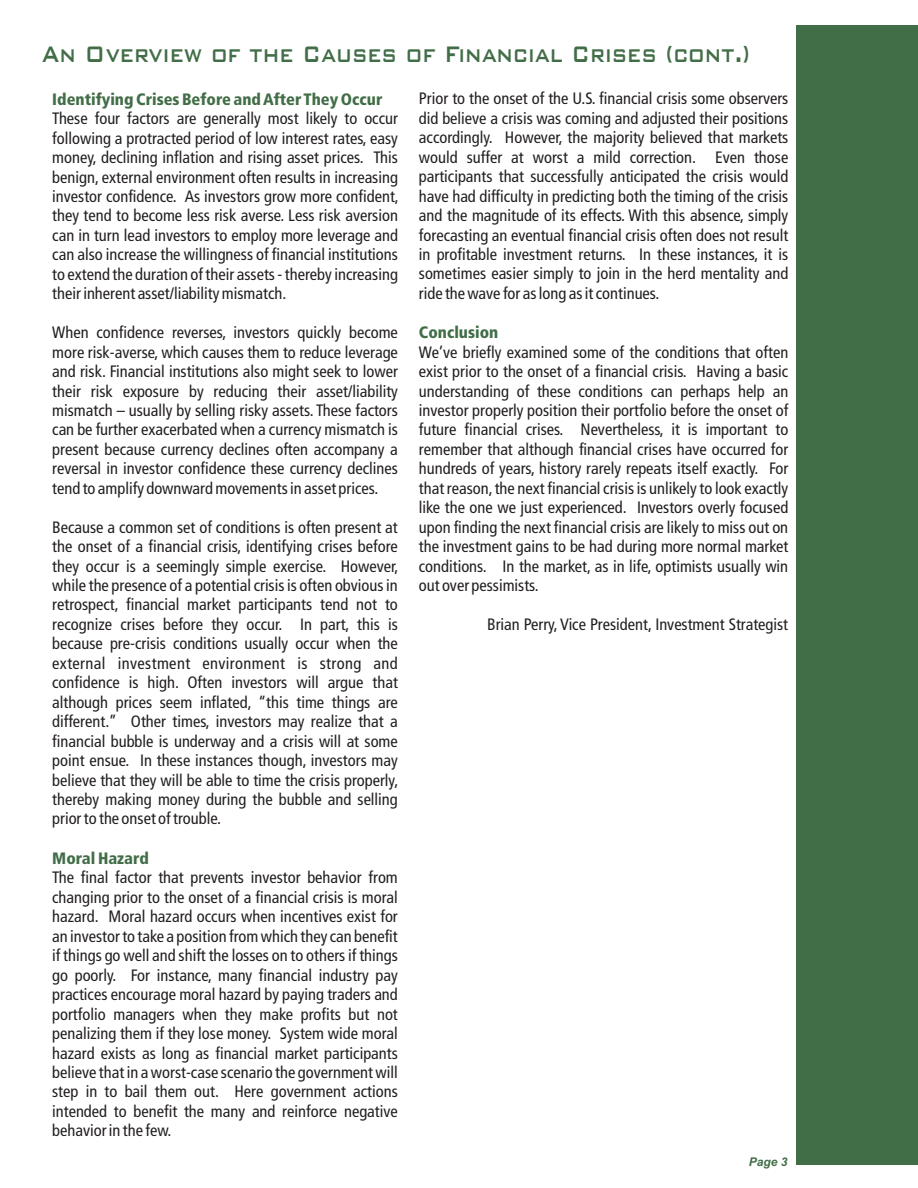
<style>
.page{position:relative;width:918px;height:1188px;background:#fff}
.page>*{position:absolute;margin:0;border:0;box-sizing:border-box;transform-origin:0 0}
.t1{font:500 30px "Bank Gothic BT";color:#416d47;scale:.77 1}
.t2{font:condensed 16.5px/19.5px "Frutiger";color:#231f20;text-align:justify}
.t3{font:900 condensed 16.5px "Frutiger";color:#416d47}
.t4{font:italic 700 12px "Arial";color:#416d47}
</style>
<div class="page">
<div style="left:796px;top:26px;width:122px;height:1139px;background:#416d47"></div>
<h1 class="t1" style="left:42px;top:39px;width:922px">An Overview of the Causes of Financial Crises (cont.)</h1>
<p class="t3" style="left:52px;top:92px;width:332px">Identifying Crises Before and After They Occur</p>
<p class="t2" style="left:419px;top:91px;width:371px">Prior to the onset of the U.S. financial crisis some observers</p>
<p class="t2" style="left:52px;top:110px;width:347px">These four factors are generally most likely to occur</p>
<p class="t2" style="left:419px;top:110px;width:371px">did believe a crisis was coming and adjusted their positions</p>
<p class="t2" style="left:52px;top:130px;width:347px">following a protracted period of low interest rates, easy</p>
<p class="t2" style="left:419px;top:129px;width:371px">accordingly. However, the majority believed that markets</p>
<p class="t2" style="left:52px;top:149px;width:347px">money, declining inflation and rising asset prices. This</p>
<p class="t2" style="left:419px;top:149px;width:371px">would suffer at worst a mild correction. Even those</p>
<p class="t2" style="left:52px;top:169px;width:347px">benign, external environment often results in increasing</p>
<p class="t2" style="left:52px;top:168px;width:738px;text-indent:367px">participants that successfully anticipated the crisis would investor confidence. As investors grow more confident, have had difficulty in predicting both the timing of the crisis they tend to become less risk averse. Less risk aversion</p>
<p class="t2" style="left:419px;top:207px;width:371px">and the magnitude of its effects. With this absence, simply</p>
<p class="t2" style="left:52px;top:227px;width:347px">can in turn lead investors to employ more leverage and</p>
<p class="t2" style="left:419px;top:227px;width:371px">forecasting an eventual financial crisis often does not result</p>
<p class="t2" style="left:52px;top:246px;width:347px">can also increase the willingness of financial institutions</p>
<p class="t2" style="left:419px;top:246px;width:371px">in profitable investment returns. In these instances, it is</p>
<p class="t2" style="left:52px;top:266px;width:347px">to extend the duration of their assets - thereby increasing</p>
<p class="t2" style="left:419px;top:266px;width:371px">sometimes easier simply to join in the herd mentality and</p>
<p class="t2" style="left:52px;top:285px;width:236px">their inherent asset/liability mismatch.</p>
<p class="t2" style="left:419px;top:285px;width:242px">ride the wave for as long as it continues.</p>
<p class="t2" style="left:52px;top:324px;width:347px">When confidence reverses, investors quickly become more risk-averse, which causes them to reduce leverage</p>
<p class="t3" style="left:419px;top:326px;width:81px">Conclusion</p>
<p class="t2" style="left:419px;top:344px;width:371px">We’ve briefly examined some of the conditions that often</p>
<p class="t2" style="left:52px;top:363px;width:347px">and risk. Financial institutions also might seek to lower</p>
<p class="t2" style="left:419px;top:363px;width:371px">exist prior to the onset of a financial crisis. Having a basic</p>
<p class="t2" style="left:52px;top:383px;width:347px">their risk exposure by reducing their asset/liability</p>
<p class="t2" style="left:419px;top:383px;width:371px">understanding of these conditions can perhaps help an</p>
<p class="t2" style="left:52px;top:402px;width:347px">mismatch – usually by selling risky assets. These factors</p>
<p class="t2" style="left:419px;top:402px;width:371px">investor properly position their portfolio before the onset of</p>
<p class="t2" style="left:52px;top:422px;width:347px">can be further exacerbated when a currency mismatch is</p>
<p class="t2" style="left:419px;top:422px;width:371px">future financial crises. Nevertheless, it is important to</p>
<p class="t2" style="left:52px;top:441px;width:347px">present because currency declines often accompany a</p>
<p class="t2" style="left:419px;top:441px;width:371px">remember that although financial crises have occurred for</p>
<p class="t2" style="left:52px;top:460px;width:347px">reversal in investor confidence these currency declines</p>
<p class="t2" style="left:419px;top:460px;width:371px">hundreds of years, history rarely repeats itself exactly. For</p>
<p class="t2" style="left:52px;top:480px;width:328px">tend to amplify downward movements in asset prices.</p>
<p class="t2" style="left:419px;top:480px;width:371px">that reason,the next financial crisis is unlikely to look exactly like the one we just experienced. Investors overly focused</p>
<p class="t2" style="left:52px;top:519px;width:347px">Because a common set of conditions is often present at</p>
<p class="t2" style="left:419px;top:519px;width:371px">upon finding the next financial crisis are likely to miss out on</p>
<p class="t2" style="left:52px;top:538px;width:347px">the onset of a financial crisis, identifying crises before</p>
<p class="t2" style="left:52px;top:538px;width:738px;text-indent:367px">the investment gains to be had during more normal market they occur is a seemingly simple exercise. However, conditions. In the market, as in life, optimists usually win while the presence of a potential crisis is often obvious in</p>
<p class="t2" style="left:419px;top:577px;width:121px">out over pessimists.</p>
<p class="t2" style="left:52px;top:597px;width:348px">retrospect, financial market participants tend not to recognize crises before they occur. In part, this is because pre-crisis conditions usually occur when the external investment environment is strong and confidence is high. Often investors will argue that although prices seem inflated, “this time things are different.” Other times, investors may realize that a financial bubble is underway and a crisis will at some point ensue. In these instances though, investors may believe that they will be able to time the crisis properly, thereby making money during the bubble and selling prior to the onset of trouble.</p>
<p class="t3" style="left:52px;top:852px;width:98px">Moral Hazard</p>
<p class="t2" style="left:52px;top:870px;width:347px">The final factor that prevents investor behavior from changing prior to the onset of a financial crisis is moral hazard. Moral hazard occurs when incentives exist for an investor to take a position from which they can benefit if things go well and shift the losses on to others if things go poorly. For instance, many financial industry pay practices encourage moral hazard by paying traders and portfolio managers when they make profits but not penalizing them if they lose money. System wide moral hazard exists as long as financial market participants believe that in a worst-case scenario the government will step in to bail them out. Here government actions intended to benefit the many and reinforce negative behavior in the few.</p>
<p class="t2" style="left:487px;top:616px;width:303px">Brian Perry, Vice President, Investment Strategist</p>
<p class="t4" style="left:749px;top:1157px;width:40px">Page 3</p>
</div>
